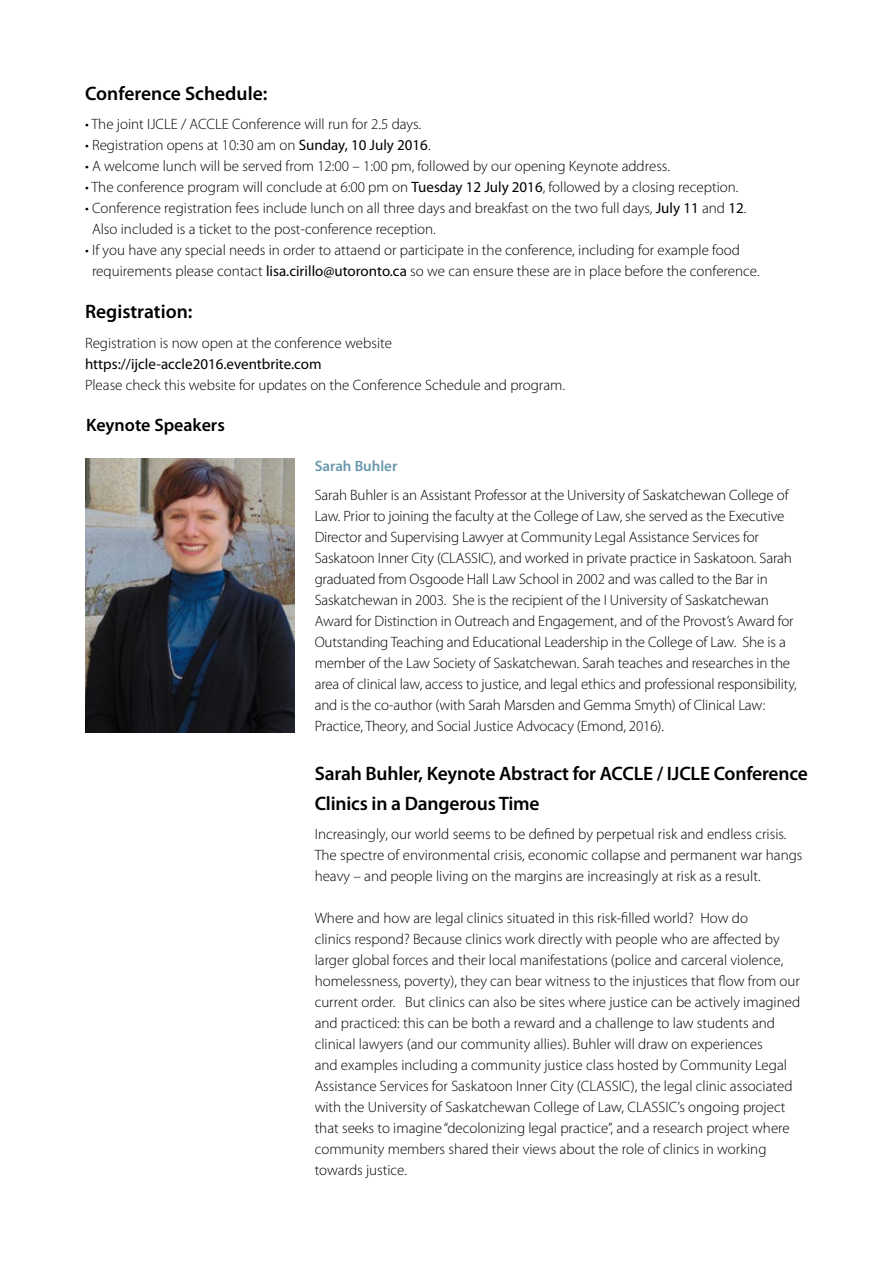
<style>
.page{position:relative;width:893px;height:1263px;background:#fff}
.page>*{position:absolute;margin:0;border:0;box-sizing:border-box;transform-origin:0 0}
.t1{font:600 19.5px/29.5px "Myriad Pro";letter-spacing:-.01em;color:#000}
.t2{font:600 18px "Myriad Pro";color:#000}
.t3{font:300 15px/21px "Myriad Pro";color:#000}
.t4{font:15px "Myriad Pro";color:#000}
.t5{font:600 15px "Myriad Pro";color:#6898ad}
.s1{font-weight:400}
</style>
<div class="page">
<img style="left:85px;top:458px;width:209px;height:275px">
<h1 class="t1" style="left:85px;top:78px;width:184px">Conference Schedule:</h1>
<p class="t3" style="left:85px;top:114px;width:338px">• The joint IJCLE / ACCLE Conference will run for 2.5 days.</p>
<p class="t3" style="left:85px;top:135px;width:347px">• Registration opens at 10:30 am on <span class="s1">Sunday, 10 July 2016</span>.</p>
<p class="t3" style="left:85px;top:156px;width:586px">• A welcome lunch will be served from 12:00 – 1:00 pm, followed by our opening Keynote address.</p>
<p class="t3" style="left:85px;top:177px;width:655px">• The conference program will conclude at 6:00 pm on <span class="s1">Tuesday 12 July 2016</span>, followed by a closing reception.</p>
<p class="t3" style="left:92px;top:198px;width:656px;text-indent:-7px">• Conference registration fees include lunch on all three days and breakfast on the two full days, <span class="s1">July 11</span> and <span class="s1">12</span>.<br>Also included is a ticket to the post-conference reception.</p>
<p class="t3" style="left:92px;top:240px;width:669px;text-indent:-7px">• If you have any special needs in order to attaend or participate in the conference, including for example food requirements please contact <span class="s1">lisa.cirillo@utoronto.ca</span> so we can ensure these are in place before the conference.</p>
<h1 class="t1" style="left:85px;top:296px;width:109px">Registration:</h1>
<p class="t3" style="left:85px;top:332px;width:308px">Registration is now open at the conference website</p>
<p class="t4" style="left:85px;top:354px;width:238px">https://ijcle-accle2016.eventbrite.com</p>
<p class="t3" style="left:85px;top:374px;width:481px">Please check this website for updates on the Conference Schedule and program.</p>
<p class="t2" style="left:86px;top:414px;width:140px">Keynote Speakers</p>
<p class="t5" style="left:315px;top:456px;width:84px">Sarah Buhler</p>
<p class="t3" style="left:315px;top:484px;width:484px">Sarah Buhler is an Assistant Professor at the University of Saskatchewan College of Law. Prior to joining the faculty at the College of Law, she served as the Executive Director and Supervising Lawyer at Community Legal Assistance Services for Saskatoon Inner City (CLASSIC), and worked in private practice in Saskatoon. Sarah graduated from Osgoode Hall Law School in 2002 and was called to the Bar in Saskatchewan in 2003. She is the recipient of the I University of Saskatchewan Award for Distinction in Outreach and Engagement, and of the Provost’s Award for Outstanding Teaching and Educational Leadership in the College of Law. She is a member of the Law Society of Saskatchewan. Sarah teaches and researches in the area of clinical law, access to justice, and legal ethics and professional responsibility, and is the co-author (with Sarah Marsden and Gemma Smyth) of Clinical Law:<br>Practice, Theory, and Social Justice Advocacy (Emond, 2016).</p>
<h1 class="t1" style="left:315px;top:758px;width:495px">Sarah Buhler, Keynote Abstract for ACCLE / IJCLE Conference<br>Clinics in a Dangerous Time</h1>
<p class="t3" style="left:315px;top:823px;width:489px">Increasingly, our world seems to be defined by perpetual risk and endless crisis.<br>The spectre of environmental crisis, economic collapse and permanent war hangs heavy – and people living on the margins are increasingly at risk as a result.</p>
<p class="t3" style="left:315px;top:907px;width:487px">Where and how are legal clinics situated in this risk-filled world? How do<br>clinics respond? Because clinics work directly with people who are affected by larger global forces and their local manifestations (police and carceral violence, homelessness, poverty), they can bear witness to the injustices that flow from our current order. But clinics can also be sites where justice can be actively imagined and practiced: this can be both a reward and a challenge to law students and clinical lawyers (and our community allies). Buhler will draw on experiences<br>and examples including a community justice class hosted by Community Legal Assistance Services for Saskatoon Inner City (CLASSIC), the legal clinic associated with the University of Saskatchewan College of Law, CLASSIC’s ongoing project that seeks to imagine “decolonizing legal practice”, and a research project where community members shared their views about the role of clinics in working towards justice.</p>
</div>
